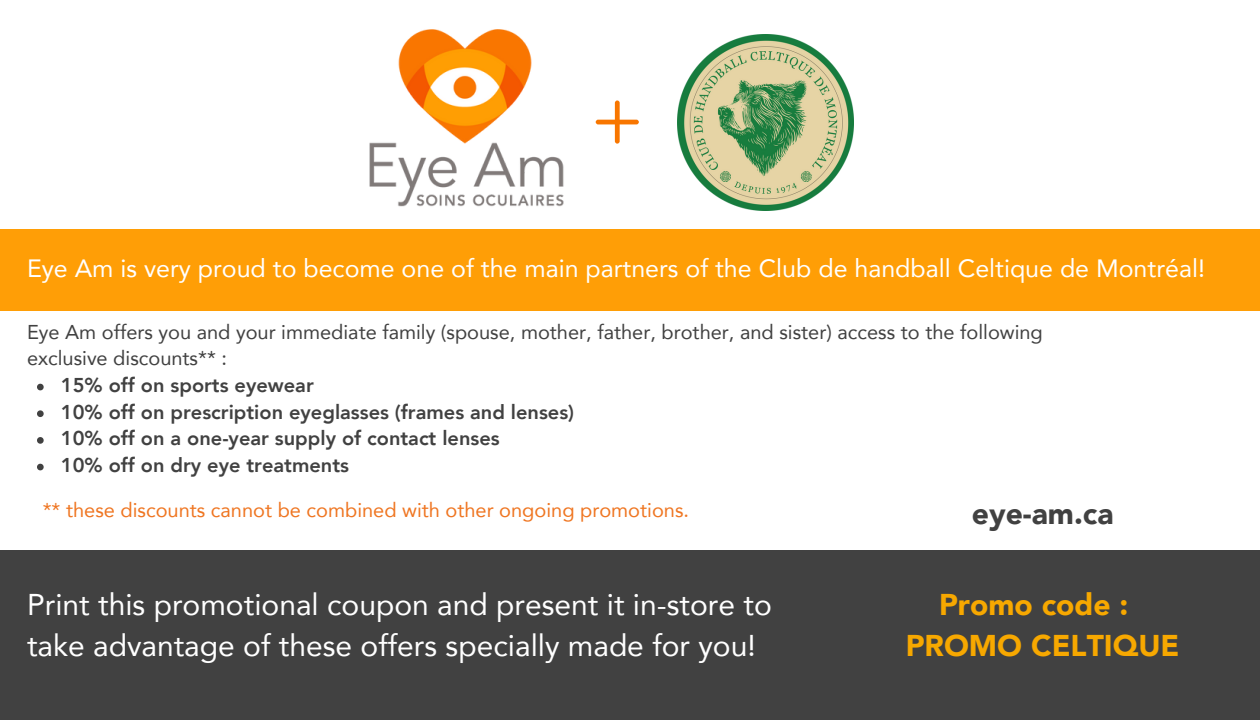
<style>
.page{position:relative;width:1260px;height:720px;background:#fff}
.page>*{position:absolute;margin:0;border:0;box-sizing:border-box;transform-origin:0 0}
.t1{font:30px/41.2px "Avenir";color:#fff}
.t2{font:900 30px "Avenir";color:#f7a800}
.t3{font:900 30px "Avenir";color:#414141}
.t4{font:25px "Avenir";color:#fff}
.t5{font:800 20px "Avenir";color:#414141}
.t6{font:20px/26.8px "Avenir";color:#414141}
.t7{font:20px "Avenir";color:#ef7622}
</style>
<div class="page">
<img style="left:369px;top:29px;width:195px;height:178px">
<img style="left:677px;top:34px;width:177px;height:176px">
<svg style="left:596px;top:100px;width:43px;height:44px"></svg>
<div style="left:0;top:229px;width:1260px;height:82px;background:#ff9e06"></div>
<svg style="left:37px;top:384px;width:7px;height:6px"></svg>
<svg style="left:37px;top:410px;width:7px;height:7px"></svg>
<svg style="left:37px;top:437px;width:7px;height:7px"></svg>
<svg style="left:37px;top:464px;width:7px;height:6px"></svg>
<div style="left:0;top:550px;width:1260px;height:170px;background:#414141"></div>
<p class="t4" style="left:27px;top:252px;width:1179px">Eye Am is very proud to become one of the main partners of the Club de handball Celtique de Montréal!</p>
<p class="t6" style="left:27px;top:319px;width:1017px">Eye Am offers you and your immediate family (spouse, mother, father, brother, and sister) access to the following exclusive discounts** :</p>
<p class="t5" style="left:61px;top:372px;width:254px">15% off on sports eyewear</p>
<p class="t5" style="left:61px;top:399px;width:515px">10% off on prescription eyeglasses (frames and lenses)</p>
<p class="t5" style="left:61px;top:425px;width:440px">10% off on a one-year supply of contact lenses</p>
<p class="t5" style="left:61px;top:452px;width:290px">10% off on dry eye treatments</p>
<p class="t7" style="left:43px;top:497px;width:648px">** these discounts cannot be combined with other ongoing promotions.</p>
<p class="t3" style="left:972px;top:494px;width:143px">eye-am.ca</p>
<p class="t1" style="left:27px;top:585px;width:746px">Print this promotional coupon and present it in-store to take advantage of these offers specially made for you!</p>
<p class="t2" style="left:939px;top:585px;width:191px">Promo code :</p>
<p class="t2" style="left:906px;top:626px;width:275px">PROMO CELTIQUE</p>
</div>
